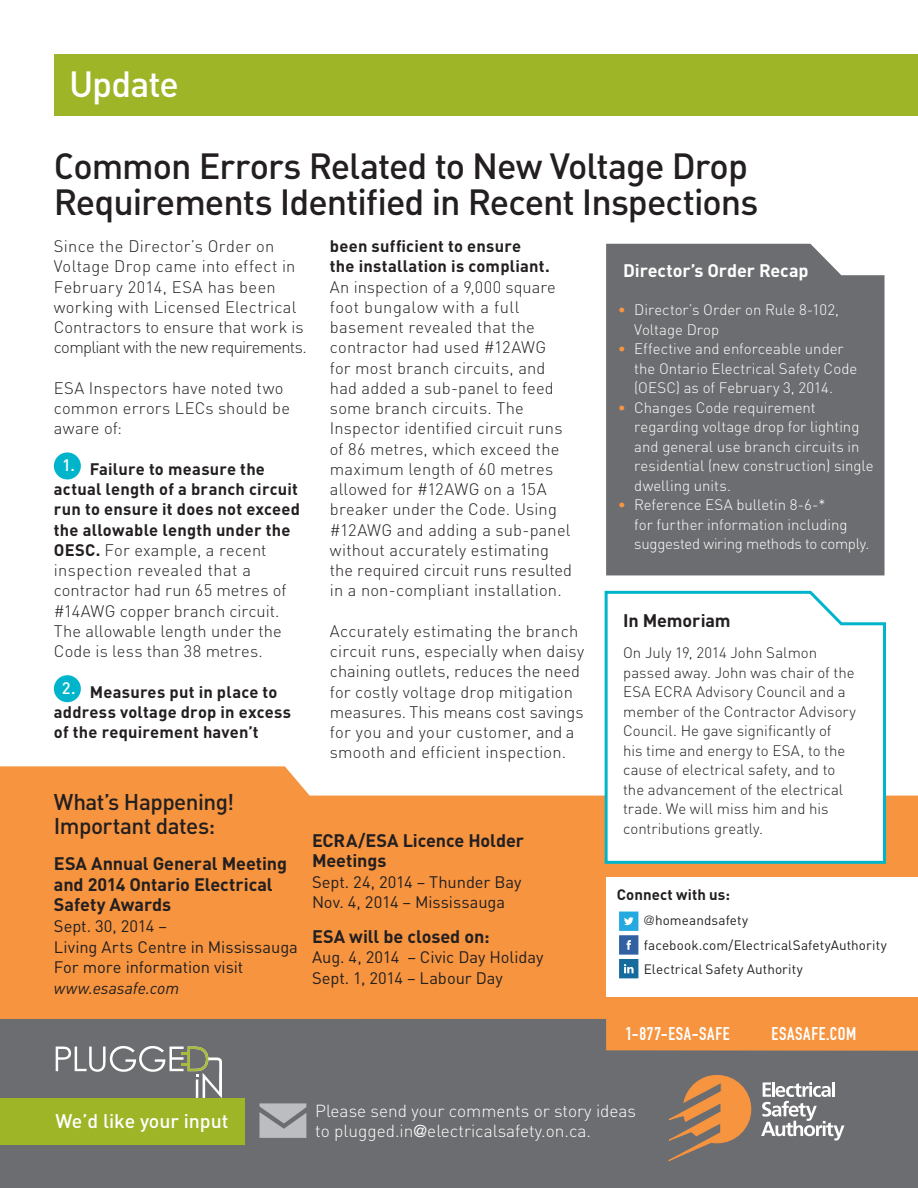
<style>
.page{position:relative;width:918px;height:1188px;background:#fff}
.page>*{position:absolute;margin:0;border:0;box-sizing:border-box;transform-origin:0 0}
.t1{font:36px/36px "DIN Medium Alternate";letter-spacing:-.03em;color:#231f20}
.t2{font:36px "DIN Medium Alternate";letter-spacing:-.03em;color:#fff}
.t3{font:500 22.5px/24px "DIN";letter-spacing:-.025em;color:#231f20}
.t4{font:500 19.5px "DIN";color:#fff}
.t5{font:18.15px "DIN Engschrift";letter-spacing:.035em;color:#fff}
.t6{font:700 18px/20.7px "DIN";letter-spacing:-.005em;color:#231f20}
.t7{font:700 18px "DIN";letter-spacing:-.005em;color:#fff}
.t8{font:300 17.25px/20.7px "DIN";color:#fff}
.t9{font:300 16.5px/20.2px "DIN";letter-spacing:.01em;color:#231f20}
.t10{font:16.5px/20.7px "DIN";letter-spacing:-.005em;color:#231f20}
.t11{font:700 16.5px/20.2px "DIN";letter-spacing:.015em;color:#231f20}
.t12{font:italic 16.5px "DIN";letter-spacing:-.005em;color:#231f20}
.t13{font:300 15px/19.5px "DIN";color:#fff}
.t14{font:300 15px/19.5px "DIN";color:#231f20}
.t15{font:700 15px "DIN";letter-spacing:.005em;color:#231f20}
.t16{font:13.5px/24.8px "DIN";letter-spacing:.01em;color:#231f20}
.s1{font-weight:700}
.s2{color:#f7943f}
.s3{font-family:"Frutiger";font-weight:300;font-stretch:condensed}
.s4{font-family:"Frutiger"}
</style>
<div class="page">
<div style="left:606px;top:244px;width:279px;height:331px;background:#6c6d70"></div>
<div style="left:0;top:766px;width:918px;height:253px;background:#f7943f"></div>
<div style="left:0;top:1019px;width:918px;height:169px;background:#6c6d70"></div>
<svg style="left:260px;top:1103px;width:46px;height:35px"></svg>
<div style="left:0;top:1098px;width:244px;height:47px;background:#9eb528"></div>
<svg style="left:56px;top:1046px;width:166px;height:52px"></svg>
<svg style="left:668px;top:1075px;width:83px;height:86px"></svg>
<svg style="left:761px;top:1082px;width:83px;height:59px"></svg>
<div style="left:606px;top:1015px;width:312px;height:36px;background:#f7943f"></div>
<div style="left:606px;top:877px;width:312px;height:119px;background:#fff"></div>
<div style="left:54px;top:54px;width:864px;height:61px;background:#9eb528"></div>
<div style="left:54px;top:452px;width:27px;height:27px;background:#00b5cb;border-radius:50%"></div>
<div style="left:54px;top:675px;width:27px;height:27px;background:#00b5cb;border-radius:50%"></div>
<svg style="left:603px;top:590px;width:285px;height:275px"></svg>
<svg style="left:619px;top:912px;width:19px;height:66px"></svg>
<h1 class="t2" style="left:69px;top:61px;width:111px">Update</h1>
<h1 class="t1" style="left:54px;top:147px;width:706px">Common Errors Related to New Voltage Drop<br>Requirements Identified in Recent Inspections</h1>
<p class="t9" style="left:54px;top:236px;width:255px">Since the Director’s Order on<br>Voltage Drop came into effect in<br>February 2014, ESA has been working with Licensed Electrical<br>Contractors to ensure that work is compliant with the new requirements.</p>
<p class="t9" style="left:54px;top:378px;width:238px">ESA Inspectors have noted two common errors LECs should be aware of:</p>
<p class="t9" style="left:54px;top:459px;width:248px;text-indent:8px"><sup>1.</sup> <span class="s1">Failure to measure the actual length of a branch circuit run to ensure it does not exceed the allowable length under the<br>OESC.</span> For example, a recent inspection revealed that a contractor had run 65 metres of #14AWG copper branch circuit.<br>The allowable length under the<br>Code is less than 38 metres.</p>
<p class="t11" style="left:54px;top:681px;width:239px;text-indent:8px"><sup>2.</sup> Measures put in place to address voltage drop in excess of the requirement haven’t</p>
<p class="t11" style="left:330px;top:235px;width:221px">been sufficient to ensure<br>the installation is compliant.</p>
<p class="t9" style="left:330px;top:276px;width:244px">An inspection of a 9,000 square foot bungalow with a full basement revealed that the contractor had used #12AWG<br>for most branch circuits, and had added a sub-panel to feed some branch circuits. The<br>Inspector identified circuit runs of 86 metres, which exceed the maximum length of 60 metres allowed for #12AWG on a 15A breaker under the Code. Using #12AWG and adding a sub-panel without accurately estimating the required circuit runs resulted in a non-compliant installation.</p>
<p class="t9" style="left:330px;top:621px;width:256px">Accurately estimating the branch circuit runs, especially when daisy chaining outlets, reduces the need for costly voltage drop mitigation measures. This means cost savings for you and your customer, and a smooth and efficient inspection.</p>
<p class="t7" style="left:623px;top:259px;width:187px">Director’s Order Recap</p>
<p class="t13" style="left:634px;top:300px;width:206px;text-indent:-16px"><span class="s2">•</span> Director’s Order on Rule 8-102,<br>Voltage Drop</p>
<p class="t13" style="left:634px;top:339px;width:225px;text-indent:-16px"><span class="s2">•</span> Effective and enforceable under the Ontario Electrical Safety Code (OESC) as of February 3, 2014.</p>
<p class="t13" style="left:634px;top:398px;width:241px;text-indent:-16px"><span class="s2">•</span> Changes Code requirement regarding voltage drop for lighting and general use branch circuits in residential (new construction) single dwelling units.</p>
<p class="t13" style="left:634px;top:495px;width:237px;text-indent:-16px"><span class="s2">•</span> Reference ESA bulletin 8-6-*<br>for further information including suggested wiring methods to comply.</p>
<p class="t6" style="left:623px;top:609px;width:109px">In Memoriam</p>
<p class="t14" style="left:623px;top:643px;width:234px">On July 19, 2014 John Salmon passed away. John was chair of the<br>ESA ECRA Advisory Council and a member of the Contractor Advisory<br>Council. He gave significantly of<br>his time and energy to ESA, to the cause of electrical safety, and to the advancement of the electrical trade. We will miss him and his contributions greatly.</p>
<h2 class="t3" style="left:54px;top:789px;width:182px">What’s Happening!<br>Important dates:</h2>
<p class="t6" style="left:312px;top:829px;width:213px">ECRA/ESA Licence Holder<br>Meetings</p>
<p class="t10" style="left:312px;top:871px;width:211px">Sept. 24, 2014 – Thunder Bay<br>Nov. 4, 2014 – Mississauga</p>
<p class="t6" style="left:312px;top:925px;width:179px">ESA will be closed on:</p>
<p class="t10" style="left:312px;top:947px;width:233px">Aug. 4, 2014 – Civic Day Holiday<br>Sept. 1, 2014 – Labour Day</p>
<p class="t6" style="left:54px;top:853px;width:235px">ESA Annual General Meeting and 2014 Ontario Electrical<br>Safety Awards</p>
<p class="t10" style="left:54px;top:915px;width:246px">Sept. 30, 2014 –<br>Living Arts Centre in Mississauga<br>For more information visit</p>
<p class="t12" style="left:54px;top:978px;width:127px">www.esasafe.com</p>
<p class="t15" style="left:617px;top:885px;width:115px">Connect with us:</p>
<p class="t16" style="left:644px;top:907px;width:245px"><span class="s3">@</span>homeandsafety facebook.com/ElectricalSafetyAuthority<br>Electrical Safety Authority</p>
<p class="t4" style="left:56px;top:1108px;width:174px">We’d like your input</p>
<p class="t5" style="left:625px;top:1023px;width:106px">1-877-ESA-SAFE</p>
<p class="t5" style="left:772px;top:1023px;width:86px">ESASAFE.COM</p>
<p class="t8" style="left:315px;top:1100px;width:322px">Please send your comments or story ideas to plugged.in<span class="s4">@</span>electricalsafety.on.ca.</p>
</div>
